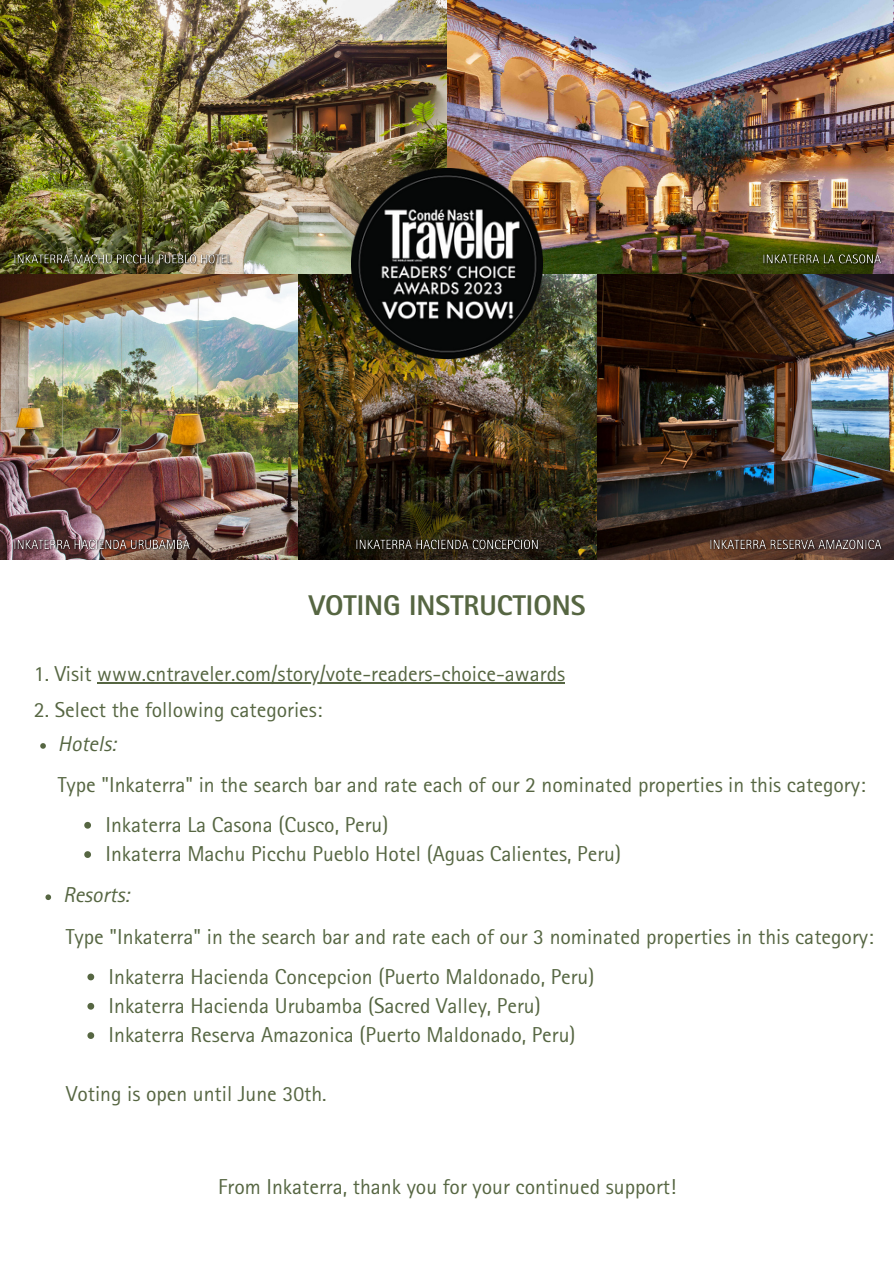
<style>
.page{position:relative;width:894px;height:1264px;background:#fff}
.page>*{position:absolute;margin:0;border:0;box-sizing:border-box;transform-origin:0 0}
.t1{font:800 28.5px "Rotis Sans Serif Std";color:#566642}
.t2{font:21.75px "Rotis Sans Serif";color:#566642}
.t3{font:italic 21.6px "Rotis Sans Serif Std";color:#566642}
</style>
<div class="page">
<img style="left:0;top:0;width:893px;height:560px">
<img style="left:352px;top:168px;width:190px;height:191px">
<img style="left:10px;top:248px;width:226px;height:23px">
<img style="left:759px;top:248px;width:126px;height:23px">
<img style="left:352px;top:534px;width:191px;height:22px">
<img style="left:706px;top:534px;width:179px;height:22px">
<img style="left:10px;top:534px;width:185px;height:22px">
<hr style="left:97px;top:682px;width:468px;height:1px;background:#566642">
<svg style="left:40px;top:743px;width:6px;height:5px"></svg>
<svg style="left:84px;top:821px;width:7px;height:7px"></svg>
<svg style="left:84px;top:851px;width:7px;height:7px"></svg>
<svg style="left:45px;top:894px;width:6px;height:6px"></svg>
<svg style="left:87px;top:973px;width:7px;height:7px"></svg>
<svg style="left:87px;top:1002px;width:7px;height:7px"></svg>
<svg style="left:87px;top:1032px;width:7px;height:6px"></svg>
<p class="t1" style="left:308px;top:594px;width:278px">VOTING INSTRUCTIONS</p>
<p class="t2" style="left:34px;top:660px;width:532px">1. Visit www.cntraveler.com/story/vote-readers-choice-awards</p>
<p class="t2" style="left:34px;top:697px;width:290px">2. Select the following categories:</p>
<p class="t3" style="left:58px;top:735px;width:59px">Hotels:</p>
<p class="t2" style="left:58px;top:772px;width:809px">Type "Inkaterra" in the search bar and rate each of our 2 nominated properties in this category:</p>
<p class="t2" style="left:105px;top:811px;width:284px">Inkaterra La Casona (Cusco, Peru)</p>
<p class="t2" style="left:105px;top:841px;width:517px">Inkaterra Machu Picchu Pueblo Hotel (Aguas Calientes, Peru)</p>
<p class="t3" style="left:63px;top:887px;width:67px">Resorts:</p>
<p class="t2" style="left:66px;top:924px;width:809px">Type "Inkaterra" in the search bar and rate each of our 3 nominated properties in this category:</p>
<p class="t2" style="left:108px;top:963px;width:487px">Inkaterra Hacienda Concepcion (Puerto Maldonado, Peru)</p>
<p class="t2" style="left:108px;top:992px;width:433px">Inkaterra Hacienda Urubamba (Sacred Valley, Peru)</p>
<p class="t2" style="left:108px;top:1022px;width:468px">Inkaterra Reserva Amazonica (Puerto Maldonado, Peru)</p>
<p class="t2" style="left:66px;top:1080px;width:262px">Voting is open until June 30th.</p>
<p class="t2" style="left:218px;top:1174px;width:459px">From Inkaterra, thank you for your continued support!</p>
</div>
